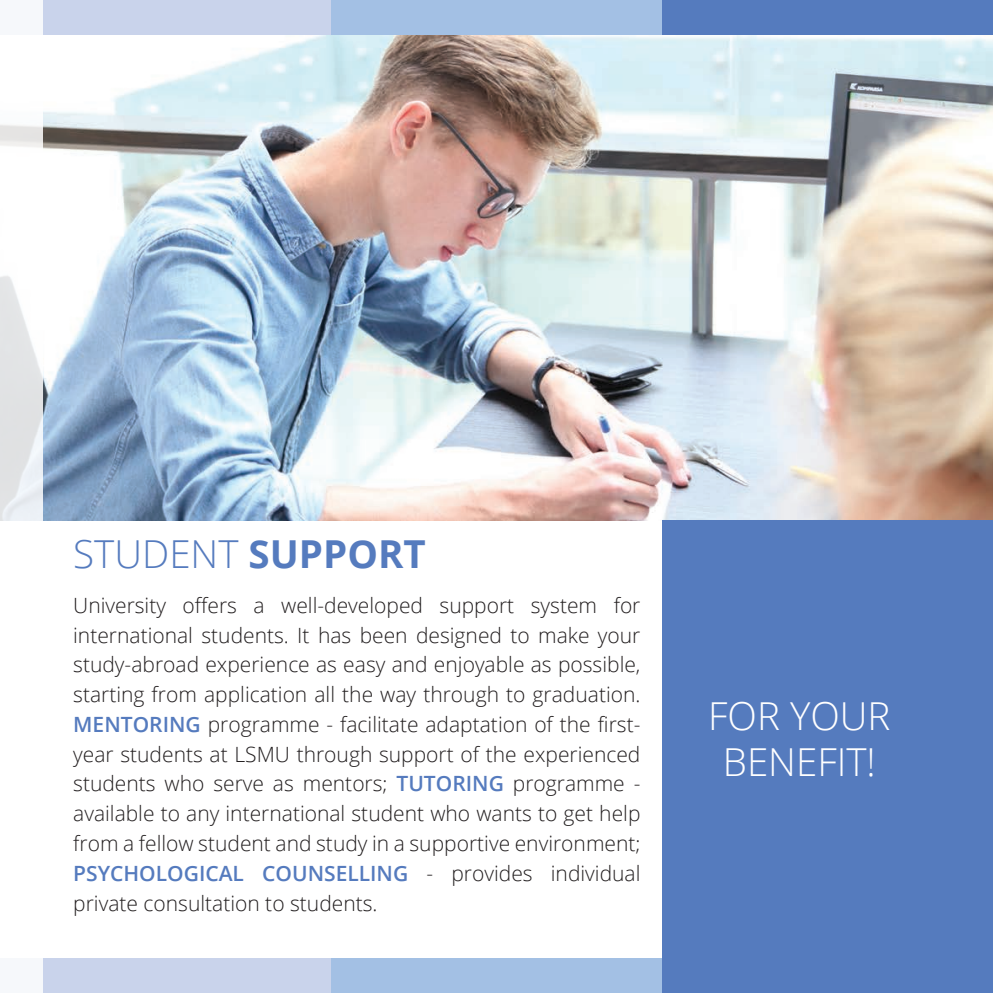
<style>
.page{position:relative;width:993px;height:993px;background:#fff}
.page>*{position:absolute;margin:0;border:0;box-sizing:border-box;transform-origin:0 0}
.BALTAS_27_5_regular{font:300 38.5px/46.2px "Open Sans";color:#fff;text-align:center}
.SVIESI_40_BOLD_CAPS{font:300 38.5px "Open Sans";color:#557bbe}
.SVIESI_40_BOLD_CAPS-2{font:300 21px/29.8px "Open Sans";color:#231f20;text-align:justify}
.s1{font-weight:700}
.s2{font-weight:600;color:#557bbe}
</style>
<div class="page">
<img style="left:992px;top:0;width:1px;height:992px">
<img style="left:42px;top:35px;width:950px;height:485px">
<div style="left:0;top:0;width:331px;height:35px;background:#c9d3eb"></div>
<div style="left:0;top:957px;width:331px;height:35px;background:#c9d3eb"></div>
<div style="left:331px;top:0;width:330px;height:35px;background:#a3c0e4"></div>
<div style="left:331px;top:957px;width:330px;height:35px;background:#a3c0e4"></div>
<div style="left:661px;top:0;width:331px;height:35px;background:#557bbe"></div>
<div style="left:661px;top:520px;width:331px;height:472px;background:#557bbe"></div>
<svg style="left:0;top:0;width:42px;height:992px"></svg>
<p class="SVIESI_40_BOLD_CAPS" style="left:73px;top:527px;width:354px">STUDENT <span class="s1">SUPPORT</span></p>
<p class="SVIESI_40_BOLD_CAPS-2" style="left:73px;top:589px;width:568px">University offers a well-developed support system for international students. It has been designed to make your study-abroad experience as easy and enjoyable as possible, starting from application all the way through to graduation.<br><span class="s2">MENTORING</span> programme - facilitate adaptation of the first&shy;year students at LSMU through support of the experienced students who serve as mentors; <span class="s2">TUTORING</span> programme - available to any international student who wants to get help from a fellow student and study in a supportive environment; <span class="s2">PSYCHOLOGICAL COUNSELLING</span> - provides individual private consultation to students.</p>
<p class="BALTAS_27_5_regular" style="left:708px;top:691px;width:183px">FOR YOUR<br>BENEFIT!</p>
</div>
